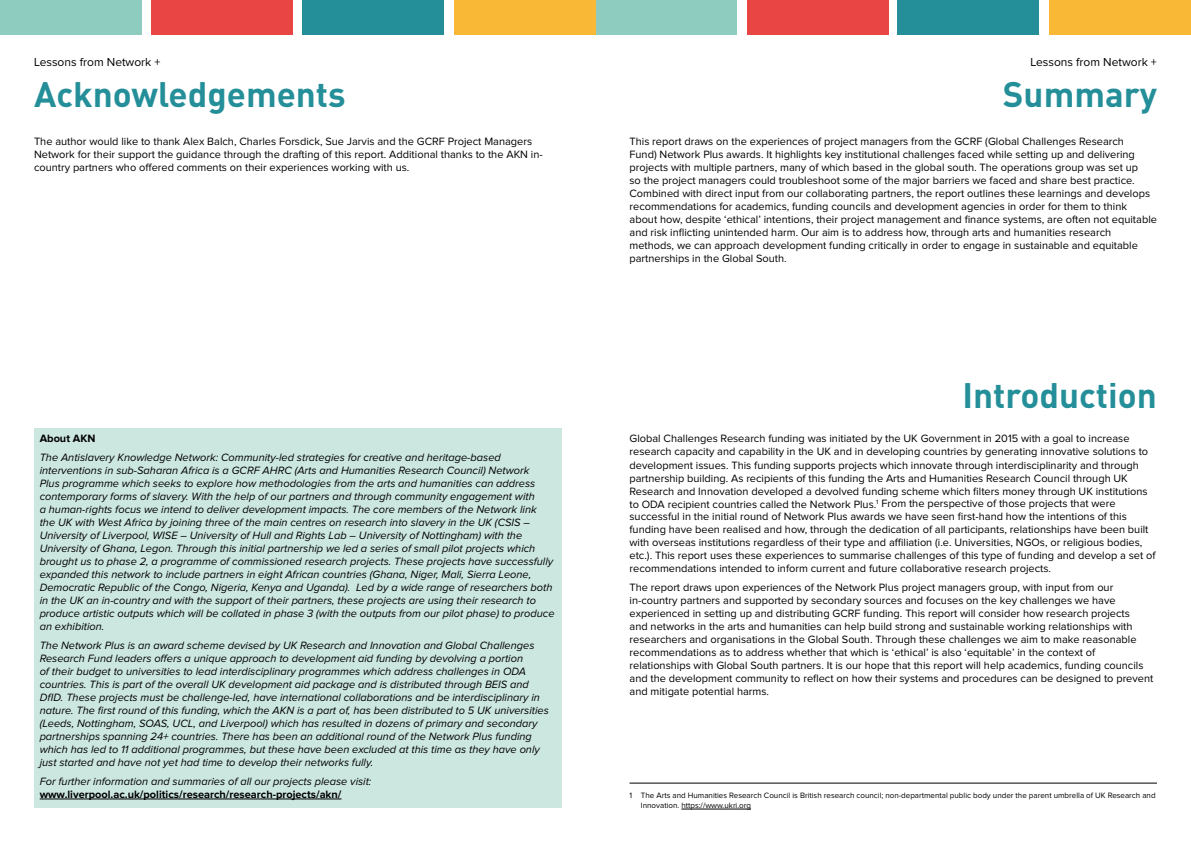
<style>
.page{position:relative;width:1191px;height:842px;background:#fff}
.page>*{position:absolute;margin:0;border:0;box-sizing:border-box;transform-origin:0 0}
.t1{font:700 35px "DIN";color:#248f99}
.t2{font:12px "Proxima Nova";color:#000}
.t3{font:11px/13px "Proxima Nova";color:#000}
.t4{font:italic 11px/13px "Proxima Nova";color:#000}
.t5{font:700 11px "Proxima Nova";color:#000}
.t6{font:8px/9.6px "Proxima Nova";color:#000}
</style>
<div class="page">
<div style="left:595px;top:0;width:142px;height:34px;background:#8dccbf"></div>
<div style="left:746px;top:0;width:142px;height:34px;background:#e94544"></div>
<div style="left:897px;top:0;width:142px;height:34px;background:#248f99"></div>
<div style="left:1049px;top:0;width:142px;height:34px;background:#fab837"></div>
<div style="left:0;top:0;width:142px;height:34px;background:#8dccbf"></div>
<div style="left:151px;top:0;width:142px;height:34px;background:#e94544"></div>
<div style="left:302px;top:0;width:141px;height:34px;background:#248f99"></div>
<div style="left:454px;top:0;width:141px;height:34px;background:#fab837"></div>
<div style="left:34px;top:428px;width:527px;height:380px;background:#cce7e0"></div>
<hr style="left:40px;top:799px;width:301px;height:1px;background:#000">
<hr style="left:629px;top:783px;width:528px;height:1px;background:#000">
<hr style="left:681px;top:809px;width:70px;height:1px;background:#000">
<p class="t2" style="left:34px;top:57px;width:128px">Lessons from Network +</p>
<h1 class="t1" style="left:34px;top:71px;width:313px">Acknowledgements</h1>
<p class="t3" style="left:34px;top:135px;width:510px">The author would like to thank Alex Balch, Charles Forsdick, Sue Jarvis and the GCRF Project Managers<br>Network for their support the guidance through the drafting of this report. Additional thanks to the AKN in&shy;country partners who offered comments on their experiences working with us.</p>
<p class="t5" style="left:40px;top:432px;width:57px">About AKN</p>
<p class="t4" style="left:40px;top:451px;width:516px">The Antislavery Knowledge Network: Community-led strategies for creative and heritage-based interventions in sub-Saharan Africa is a GCRF AHRC (Arts and Humanities Research Council) Network<br>Plus programme which seeks to explore how methodologies from the arts and humanities can address contemporary forms of slavery. With the help of our partners and through community engagement with<br>a human-rights focus we intend to deliver development impacts. The core members of the Network link the UK with West Africa by joining three of the main centres on research into slavery in the UK (CSIS – University of Liverpool, WISE – University of Hull and Rights Lab – University of Nottingham) with the University of Ghana, Legon. Through this initial partnership we led a series of small pilot projects which brought us to phase 2, a programme of commissioned research projects. These projects have successfully expanded this network to include partners in eight African countries (Ghana, Niger, Mali, Sierra Leone, Democratic Republic of the Congo, Nigeria, Kenya and Uganda). Led by a wide range of researchers both in the UK an in-country and with the support of their partners, these projects are using their research to produce artistic outputs which will be collated in phase 3 (with the outputs from our pilot phase) to produce an exhibition.</p>
<p class="t4" style="left:40px;top:639px;width:510px">The Network Plus is an award scheme devised by UK Research and Innovation and Global Challenges Research Fund leaders offers a unique approach to development aid funding by devolving a portion<br>of their budget to universities to lead interdisciplinary programmes which address challenges in ODA countries. This is part of the overall UK development aid package and is distributed through BEIS and DfID. These projects must be challenge-led, have international collaborations and be interdisciplinary in nature. The first round of this funding, which the AKN is a part of, has been distributed to 5 UK universities (Leeds, Nottingham, SOAS, UCL, and Liverpool) which has resulted in dozens of primary and secondary partnerships spanning 24+ countries. There has been an additional round of the Network Plus funding which has led to 11 additional programmes, but these have been excluded at this time as they have only just started and have not yet had time to develop their networks fully.</p>
<p class="t4" style="left:40px;top:775px;width:333px">For further information and summaries of all our projects please visit:</p>
<p class="t5" style="left:40px;top:787px;width:303px">www.liverpool.ac.uk/politics/research/research-projects/akn/</p>
<p class="t2" style="left:1030px;top:57px;width:128px">Lessons from Network +</p>
<h1 class="t1" style="left:1003px;top:71px;width:155px">Summary</h1>
<p class="t3" style="left:629px;top:135px;width:529px">This report draws on the experiences of project managers from the GCRF (Global Challenges Research<br>Fund) Network Plus awards. It highlights key institutional challenges faced while setting up and delivering projects with multiple partners, many of which based in the global south. The operations group was set up<br>so the project managers could troubleshoot some of the major barriers we faced and share best practice.<br>Combined with direct input from our collaborating partners, the report outlines these learnings and develops recommendations for academics, funding councils and development agencies in order for them to think about how, despite ‘ethical’ intentions, their project management and finance systems, are often not equitable and risk inflicting unintended harm. Our aim is to address how, through arts and humanities research methods, we can approach development funding critically in order to engage in sustainable and equitable partnerships in the Global South.</p>
<h1 class="t1" style="left:962px;top:372px;width:196px">Introduction</h1>
<p class="t3" style="left:629px;top:433px;width:527px">Global Challenges Research funding was initiated by the UK Government in 2015 with a goal to increase research capacity and capability in the UK and in developing countries by generating innovative solutions to development issues. This funding supports projects which innovate through interdisciplinarity and through partnership building. As recipients of this funding the Arts and Humanities Research Council through UK Research and Innovation developed a devolved funding scheme which filters money through UK institutions to ODA recipient countries called the Network Plus.<sup>1</sup> From the perspective of those projects that were successful in the initial round of Network Plus awards we have seen first-hand how the intentions of this funding have been realised and how, through the dedication of all participants, relationships have been built with overseas institutions regardless of their type and affiliation (i.e. Universities, NGOs, or religious bodies, etc.). This report uses these experiences to summarise challenges of this type of funding and develop a set of recommendations intended to inform current and future collaborative research projects.</p>
<p class="t3" style="left:629px;top:581px;width:525px">The report draws upon experiences of the Network Plus project managers group, with input from our in-country partners and supported by secondary sources and focuses on the key challenges we have experienced in setting up and distributing GCRF funding. This report will consider how research projects<br>and networks in the arts and humanities can help build strong and sustainable working relationships with researchers and organisations in the Global South. Through these challenges we aim to make reasonable recommendations as to address whether that which is ‘ethical’ is also ‘equitable’ in the context of relationships with Global South partners. It is our hope that this report will help academics, funding councils and the development community to reflect on how their systems and procedures can be designed to prevent and mitigate potential harms.</p>
<p class="t6" style="left:641px;top:791px;width:516px;text-indent:-11px">1 The Arts and Humanities Research Council is British research council; non-departmental public body under the parent umbrella of UK Research and<br>Innovation. https://www.ukri.org</p>
</div>
